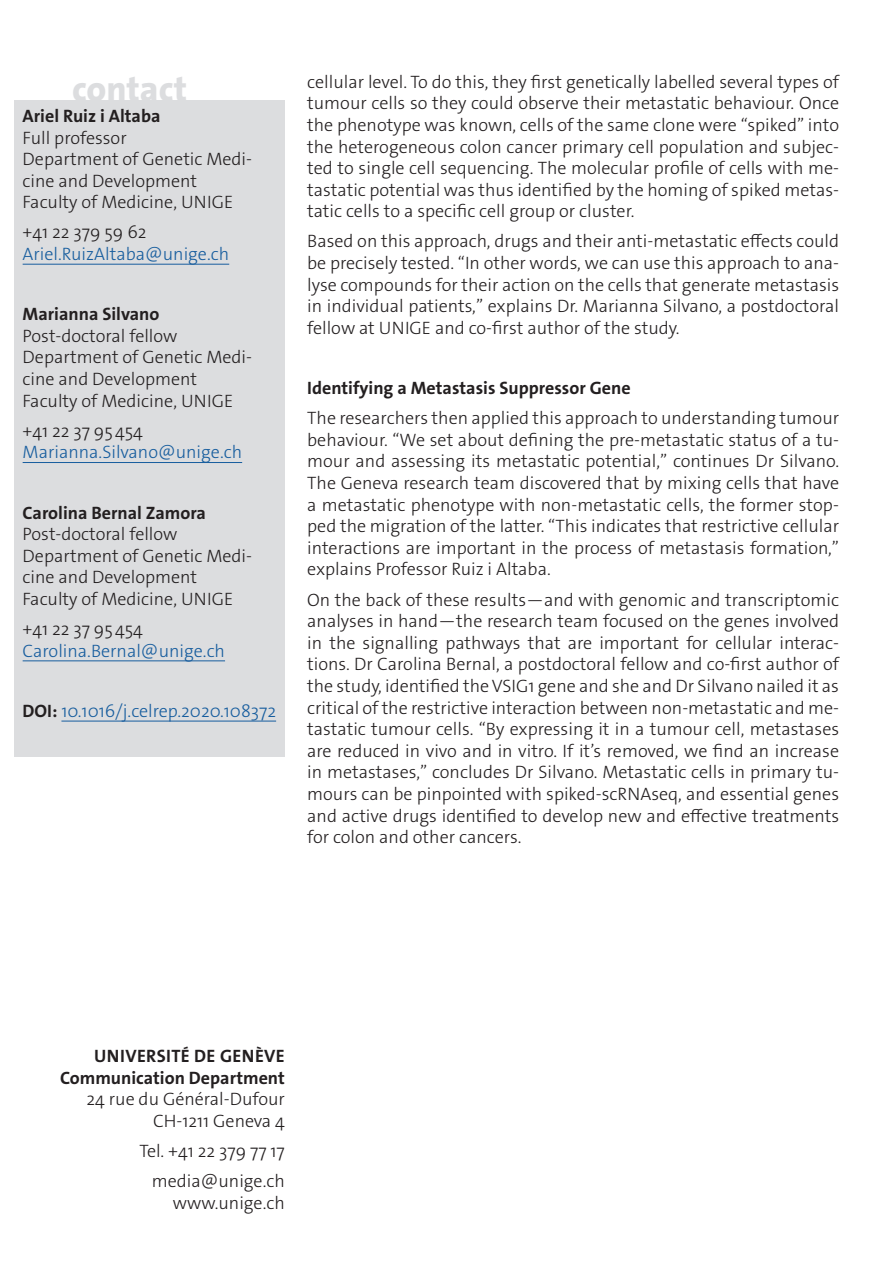
<style>
.page{position:relative;width:893px;height:1263px;background:#fff}
.page>*{position:absolute;margin:0;border:0;box-sizing:border-box;transform-origin:0 0}
._4__texte_courant{font:800 35.7px "The Sans Os F";color:#dcdddf}
._4__texte_courant-2{font:300 18px/21.6px "The Sans Os F";color:#231f20;text-align:justify}
._4__texte_courant-3{font:300 18px/21.6px "The Sans Os F";color:#175d9e}
.texte_courant{font:300 18px/21.6px "The Sans Os F";color:#231f20;text-align:right}
._4__texte_courant-4{font:700 18px "The Sans Os F";color:#231f20}
.texte_courant-2{font:700 18px "The Sans Os F";letter-spacing:.02em;color:#231f20}
.s1{font-weight:700}
.s2{color:#231f20}
.s3{font-weight:700;color:#231f20}
</style>
<div class="page">
<div style="left:14px;top:100px;width:271px;height:657px;background:#dcdddf"></div>
<hr style="left:23px;top:264px;width:206px;height:1px;background:#175d9e">
<hr style="left:23px;top:462px;width:219px;height:1px;background:#175d9e">
<hr style="left:23px;top:660px;width:202px;height:1px;background:#175d9e">
<hr style="left:61px;top:721px;width:215px;height:1px;background:#175d9e">
<p class="_4__texte_courant" style="left:72px;top:66px;width:116px">contact</p>
<p class="_4__texte_courant-2" style="left:23px;top:105px;width:231px;text-align:left"><span class="s1">Ariel Ruiz i Altaba<br></span>Full professor<br>Department of Genetic Medi&shy;cine and Development<br>Faculty of Medicine, UNIGE</p>
<p class="_4__texte_courant-3" style="left:23px;top:222px;width:208px"><span class="s2">+41 22 379 59 62<br></span>Ariel.RuizAltaba@unige.ch</p>
<p class="_4__texte_courant-2" style="left:23px;top:303px;width:231px;text-align:left"><span class="s1">Marianna Silvano<br></span>Post-doctoral fellow<br>Department of Genetic Medi&shy;cine and Development<br>Faculty of Medicine, UNIGE</p>
<p class="_4__texte_courant-3" style="left:23px;top:420px;width:221px"><span class="s2">+41 22 37 95454<br></span>Marianna.Silvano@unige.ch</p>
<p class="_4__texte_courant-2" style="left:23px;top:502px;width:231px;text-align:left"><span class="s1">Carolina Bernal Zamora<br></span>Post-doctoral fellow<br>Department of Genetic Medi&shy;cine and Development<br>Faculty of Medicine, UNIGE</p>
<p class="_4__texte_courant-3" style="left:23px;top:618px;width:204px"><span class="s2">+41 22 37 95454<br></span>Carolina.Bernal@unige.ch</p>
<p class="_4__texte_courant-3" style="left:23px;top:700px;width:255px"><span class="s3">DOI:</span> 10.1016/j.celrep.2020.108372</p>
<p class="_4__texte_courant-2" style="left:307px;top:71px;width:533px">cellular level. To do this, they first genetically labelled several types of tumour cells so they could observe their metastatic behaviour. Once the phenotype was known, cells of the same clone were “spiked” into the heterogeneous colon cancer primary cell population and subjec&shy;ted to single cell sequencing. The molecular profile of cells with me&shy;tastatic potential was thus identified by the homing of spiked metas&shy;tatic cells to a specific cell group or cluster.</p>
<p class="_4__texte_courant-2" style="left:307px;top:231px;width:533px">Based on this approach, drugs and their anti-metastatic effects could be precisely tested. “In other words, we can use this approach to ana&shy;lyse compounds for their action on the cells that generate metastasis in individual patients,” explains Dr. Marianna Silvano, a postdoctoral fellow at UNIGE and co-first author of the study.</p>
<p class="_4__texte_courant-4" style="left:307px;top:376px;width:325px">Identifying a Metastasis Suppressor Gene</p>
<p class="_4__texte_courant-2" style="left:307px;top:407px;width:533px">The researchers then applied this approach to understanding tumour behaviour. “We set about defining the pre-metastatic status of a tu&shy;mour and assessing its metastatic potential,” continues Dr Silvano.<br>The Geneva research team discovered that by mixing cells that have a metastatic phenotype with non-metastatic cells, the former stop&shy;ped the migration of the latter. “This indicates that restrictive cellular interactions are important in the process of metastasis formation,” explains Professor Ruiz i Altaba.</p>
<p class="_4__texte_courant-2" style="left:307px;top:589px;width:533px">On the back of these results—and with genomic and transcriptomic analyses in hand—the research team focused on the genes involved in the signalling pathways that are important for cellular interac&shy;tions. Dr Carolina Bernal, a postdoctoral fellow and co-first author of the study, identified the VSIG1 gene and she and Dr Silvano nailed it as critical of the restrictive interaction between non-metastatic and me&shy;tastatic tumour cells. “By expressing it in a tumour cell, metastases are reduced in vivo and in vitro. If it’s removed, we find an increase in metastases,” concludes Dr Silvano. Metastatic cells in primary tu&shy;mours can be pinpointed with spiked-scRNAseq, and essential genes and active drugs identified to develop new and effective treatments for colon and other cancers.</p>
<p class="texte_courant-2" style="left:94px;top:1044px;width:192px">UNIVERSITÉ DE GENÈVE</p>
<p class="texte_courant" style="left:60px;top:1067px;width:226px"><span class="s1">Communication Department<br></span>24 rue du Général-Dufour<br>CH-1211 Geneva 4</p>
<p class="texte_courant" style="left:139px;top:1140px;width:147px">Tel. +41 22 379 77 17</p>
<p class="texte_courant" style="left:152px;top:1170px;width:135px">media@unige.ch www.unige.ch</p>
</div>
